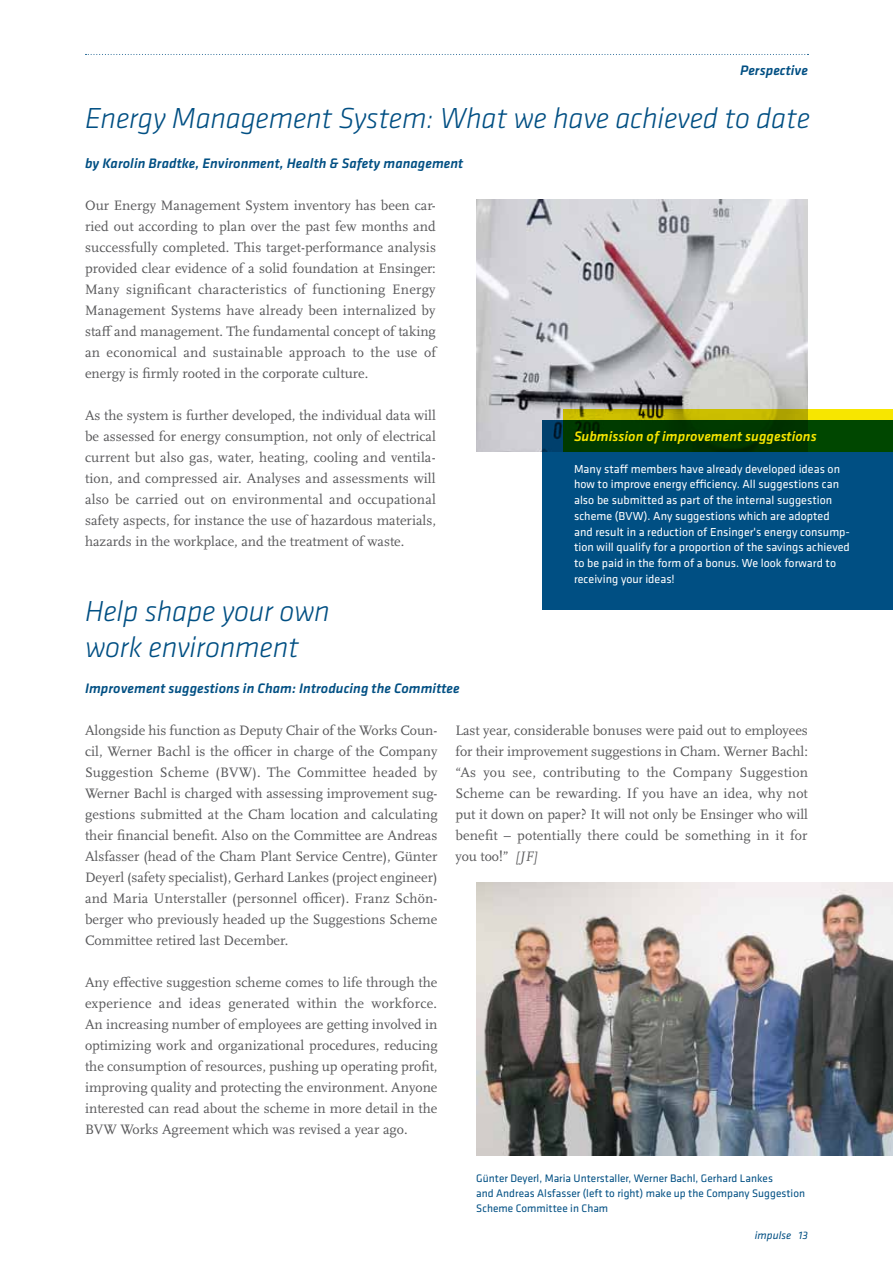
<style>
.page{position:relative;width:893px;height:1263px;background:#fff}
.page>*{position:absolute;margin:0;border:0;box-sizing:border-box;transform-origin:0 0}
.t1{font:italic 300 30px/36px "Klavika";letter-spacing:-.005em;color:#004f83}
.t2{font:14.25px/21px "Scala Pro";color:#58585a;text-align:justify}
.t3{font:italic 500 14.25px "Klavika";letter-spacing:.005em;color:#004f83}
.t4{font:italic 500 14.25px "Klavika";letter-spacing:.005em;color:#f7e600}
.t5{font:12px/15.8px "Klavika";letter-spacing:.005em;color:#fff}
.t6{font:11.25px/15px "Klavika";letter-spacing:.005em;color:#004f83}
.t7{font:italic 11.25px "Klavika";letter-spacing:.005em;color:#004f83}
.s1{font-style:italic}
</style>
<div class="page">
<svg style="left:85px;top:54px;width:723px;height:1px"></svg>
<img style="left:476px;top:200px;width:332px;height:252px">
<svg style="left:563px;top:410px;width:330px;height:10px;fill:#cbbd00"></svg>
<svg style="left:542px;top:420px;width:351px;height:189px;fill:#004f83"></svg>
<img style="left:476px;top:882px;width:417px;height:273px">
<p class="t3" style="left:740px;top:61px;width:69px">Perspective</p>
<h1 class="t1" style="left:85px;top:99px;width:726px">Energy Management System: What we have achieved to date</h1>
<p class="t3" style="left:85px;top:154px;width:380px">by Karolin Bradtke, Environment, Health &amp; Safety management</p>
<p class="t2" style="left:85px;top:194px;width:352px">Our Energy Management System inventory has been car&shy;ried out according to plan over the past few months and successfully completed. This target-performance analysis provided clear evidence of a solid foundation at Ensinger:<br>Many significant characteristics of functioning Energy Management Systems have already been internalized by staff and management. The fundamental concept of taking an economical and sustainable approach to the use of energy is firmly rooted in the corporate culture.</p>
<p class="t2" style="left:85px;top:404px;width:352px">As the system is further developed, the individual data will be assessed for energy consumption, not only of electrical current but also gas, water, heating, cooling and ventila&shy;tion, and compressed air. Analyses and assessments will also be carried out on environmental and occupational safety aspects, for instance the use of hazardous materials, hazards in the workplace, and the treatment of waste.</p>
<p class="t4" style="left:574px;top:427px;width:244px">Submission of improvement suggestions</p>
<p class="t5" style="left:574px;top:460px;width:277px">Many staff members have already developed ideas on how to improve energy efficiency. All suggestions can also be submitted as part of the internal suggestion scheme (BVW). Any suggestions which are adopted and result in a reduction of Ensinger's energy consump&shy;tion will qualify for a proportion of the savings achieved to be paid in the form of a bonus. We look forward to receiving your ideas!</p>
<h1 class="t1" style="left:85px;top:593px;width:246px">Help shape your own work environment</h1>
<p class="t3" style="left:85px;top:679px;width:376px">Improvement suggestions in Cham: Introducing the Committee</p>
<p class="t2" style="left:85px;top:719px;width:354px">Alongside his function as Deputy Chair of the Works Coun&shy;cil, Werner Bachl is the officer in charge of the Company Suggestion Scheme (BVW). The Committee headed by Werner Bachl is charged with assessing improvement sug&shy;gestions submitted at the Cham location and calculating their financial benefit. Also on the Committee are Andreas Alsfasser (head of the Cham Plant Service Centre), Günter Deyerl (safety specialist), Gerhard Lankes (project engineer) and Maria Unterstaller (personnel officer). Franz Schön&shy;berger who previously headed up the Suggestions Scheme Committee retired last December.</p>
<p class="t2" style="left:85px;top:971px;width:354px">Any effective suggestion scheme comes to life through the experience and ideas generated within the workforce.<br>An increasing number of employees are getting involved in optimizing work and organizational procedures, reducing the consumption of resources, pushing up operating profit, improving quality and protecting the environment. Anyone interested can read about the scheme in more detail in the BVW Works Agreement which was revised a year ago.</p>
<p class="t2" style="left:455px;top:719px;width:354px">Last year, considerable bonuses were paid out to employees for their improvement suggestions in Cham. Werner Bachl: “As you see, contributing to the Company Suggestion Scheme can be rewarding. If you have an idea, why not put it down on paper? It will not only be Ensinger who will benefit – potentially there could be something in it for you too!” <span class="s1">[JF]</span></p>
<p class="t6" style="left:476px;top:1170px;width:330px">Günter Deyerl, Maria Unterstaller, Werner Bachl, Gerhard Lankes<br>and Andreas Alsfasser (left to right) make up the Company Suggestion<br>Scheme Committee in Cham</p>
<p class="t7" style="left:755px;top:1228px;width:55px">impulse 13</p>
</div>
